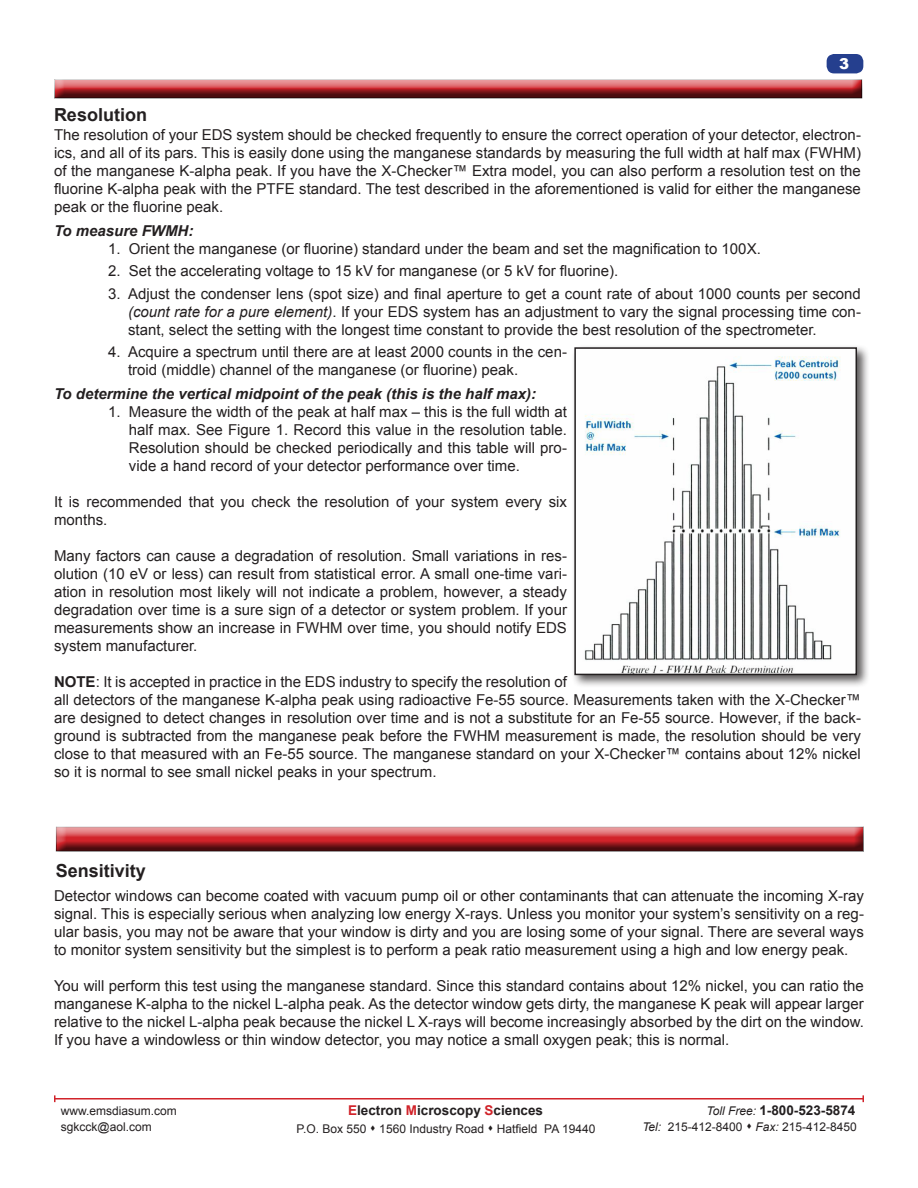
<style>
.page{position:relative;width:918px;height:1188px;background:#fff}
.page>*{position:absolute;margin:0;border:0;box-sizing:border-box;transform-origin:0 0}
.t1{font:700 18px "Arial";color:#231f20}
.t2{font:15px/18px "Arial";color:#231f20;text-align:justify}
.t3{font:italic 700 15px "Arial";color:#231f20}
.t4{font:900 15px "Arial";color:#fff}
.t5{font:700 13.5px "Arial";color:#231f20}
.t6{font:12px "Arial";color:#231f20}
.s1{font-style:italic}
.s2{font-weight:700}
.s3{color:#d1232a}
.s4{font-weight:400;font-style:italic;font-size:12px}
</style>
<div class="page">
<div style="left:827px;top:54px;width:36px;height:19px;background:#253f8e;border-radius:8px"></div>
<hr style="left:55px;top:1098px;width:808px;height:2px;background:#d1232a">
<svg style="left:54px;top:1095px;width:2px;height:7px"></svg>
<svg style="left:862px;top:1095px;width:2px;height:7px"></svg>
<div style="left:53px;top:79px;width:810px;height:21px;background:#231f20;opacity:.75"></div>
<div style="left:54px;top:825px;width:810px;height:23px;background:#eae9ea"></div>
<div style="left:54px;top:827px;width:810px;height:25px;background:#231f20;opacity:.75"></div>
<div style="left:571px;top:344px;width:299px;height:344px;background:#231f20;opacity:.75"></div>
<img style="left:577px;top:350px;width:277px;height:322px">
<div style="left:574px;top:347px;width:283px;height:328px;border:2px solid #231f20"></div>
<p class="t1" style="left:54px;top:103px;width:95px">Resolution</p>
<p class="t4" style="left:839px;top:53px;width:12px">3</p>
<p class="t2" style="left:54px;top:126px;width:809px">The resolution of your EDS system should be checked frequently to ensure the correct operation of your detector, electron&shy;ics, and all of its pars. This is easily done using the manganese standards by measuring the full width at half max (FWHM) of the manganese K-alpha peak. If you have the X-Checker™ Extra model, you can also perform a resolution test on the fluorine K-alpha peak with the PTFE standard. The test described in the aforementioned is valid for either the manganese peak or the fluorine peak.</p>
<p class="t3" style="left:54px;top:220px;width:141px">To measure FWMH:</p>
<p class="t2" style="left:108px;top:240px;width:654px">1. Orient the manganese (or fluorine) standard under the beam and set the magnification to 100X.</p>
<p class="t2" style="left:108px;top:262px;width:512px">2. Set the accelerating voltage to 15 kV for manganese (or 5 kV for fluorine).</p>
<p class="t2" style="left:128px;top:285px;width:734px;text-indent:-20px">3. Adjust the condenser lens (spot size) and final aperture to get a count rate of about 1000 counts per second <span class="s1">(count rate for a pure element)</span>. If your EDS system has an adjustment to vary the signal processing time con&shy;stant, select the setting with the longest time constant to provide the best resolution of the spectrometer.</p>
<p class="t2" style="left:128px;top:343px;width:440px;text-indent:-20px">4. Acquire a spectrum until there are at least 2000 counts in the cen&shy;troid (middle) channel of the manganese (or fluorine) peak.</p>
<p class="t3" style="left:54px;top:384px;width:484px">To determine the vertical midpoint of the peak (this is the half max):</p>
<p class="t2" style="left:129px;top:403px;width:440px;text-indent:-21px">1. Measure the width of the peak at half max – this is the full width at half max. See Figure 1. Record this value in the resolution table.<br>Resolution should be checked periodically and this table will pro&shy;vide a hand record of your detector performance over time.</p>
<p class="t2" style="left:54px;top:493px;width:514px">It is recommended that you check the resolution of your system every six months.</p>
<p class="t2" style="left:54px;top:547px;width:515px">Many factors can cause a degradation of resolution. Small variations in res&shy;olution (10 eV or less) can result from statistical error. A small one-time vari&shy;ation in resolution most likely will not indicate a problem, however, a steady degradation over time is a sure sign of a detector or system problem. If your measurements show an increase in FWHM over time, you should notify EDS system manufacturer.</p>
<p class="t2" style="left:54px;top:673px;width:808px;text-align:left"><span class="s2">NOTE</span>: It is accepted in practice in the EDS industry to specify the resolution of<br>all detectors of the manganese K-alpha peak using radioactive Fe-55 source. Measurements taken with the X-Checker™ are designed to detect changes in resolution over time and is not a substitute for an Fe-55 source. However, if the back&shy;ground is subtracted from the manganese peak before the FWHM measurement is made, the resolution should be very close to that measured with an Fe-55 source. The manganese standard on your X-Checker™ contains about 12% nickel so it is normal to see small nickel peaks in your spectrum.</p>
<p class="t1" style="left:56px;top:858px;width:92px">Sensitivity</p>
<p class="t2" style="left:54px;top:887px;width:811px">Detector windows can become coated with vacuum pump oil or other contaminants that can attenuate the incoming X-ray signal. This is especially serious when analyzing low energy X-rays. Unless you monitor your system’s sensitivity on a reg&shy;ular basis, you may not be aware that your window is dirty and you are losing some of your signal. There are several ways to monitor system sensitivity but the simplest is to perform a peak ratio measurement using a high and low energy peak.</p>
<p class="t2" style="left:54px;top:977px;width:811px">You will perform this test using the manganese standard. Since this standard contains about 12% nickel, you can ratio the manganese K-alpha to the nickel L-alpha peak. As the detector window gets dirty, the manganese K peak will appear larger relative to the nickel L-alpha peak because the nickel L X-rays will become increasingly absorbed by the dirt on the window.<br>If you have a windowless or thin window detector, you may notice a small oxygen peak; this is normal.</p>
<p class="t6" style="left:61px;top:1103px;width:117px">www.emsdiasum.com</p>
<p class="t5" style="left:348px;top:1101px;width:197px"><span class="s3">E</span>lectron <span class="s3">M</span>icroscopy <span class="s3">S</span>ciences</p>
<p class="t5" style="left:706px;top:1101px;width:150px"><span class="s4">Toll Free:</span> 1-800-523-5874</p>
<p class="t6" style="left:61px;top:1119px;width:92px">sgkcck@aol.com</p>
<p class="t6" style="left:642px;top:1119px;width:216px"><span class="s1">Tel:</span> 215-412-8400 ▲ <span class="s1">Fax:</span> 215-412-8450</p>
<p class="t6" style="left:297px;top:1120px;width:300px">P.O. Box 550 ▲ 1560 Industry Road ▲ Hatfield PA 19440</p>
</div>
